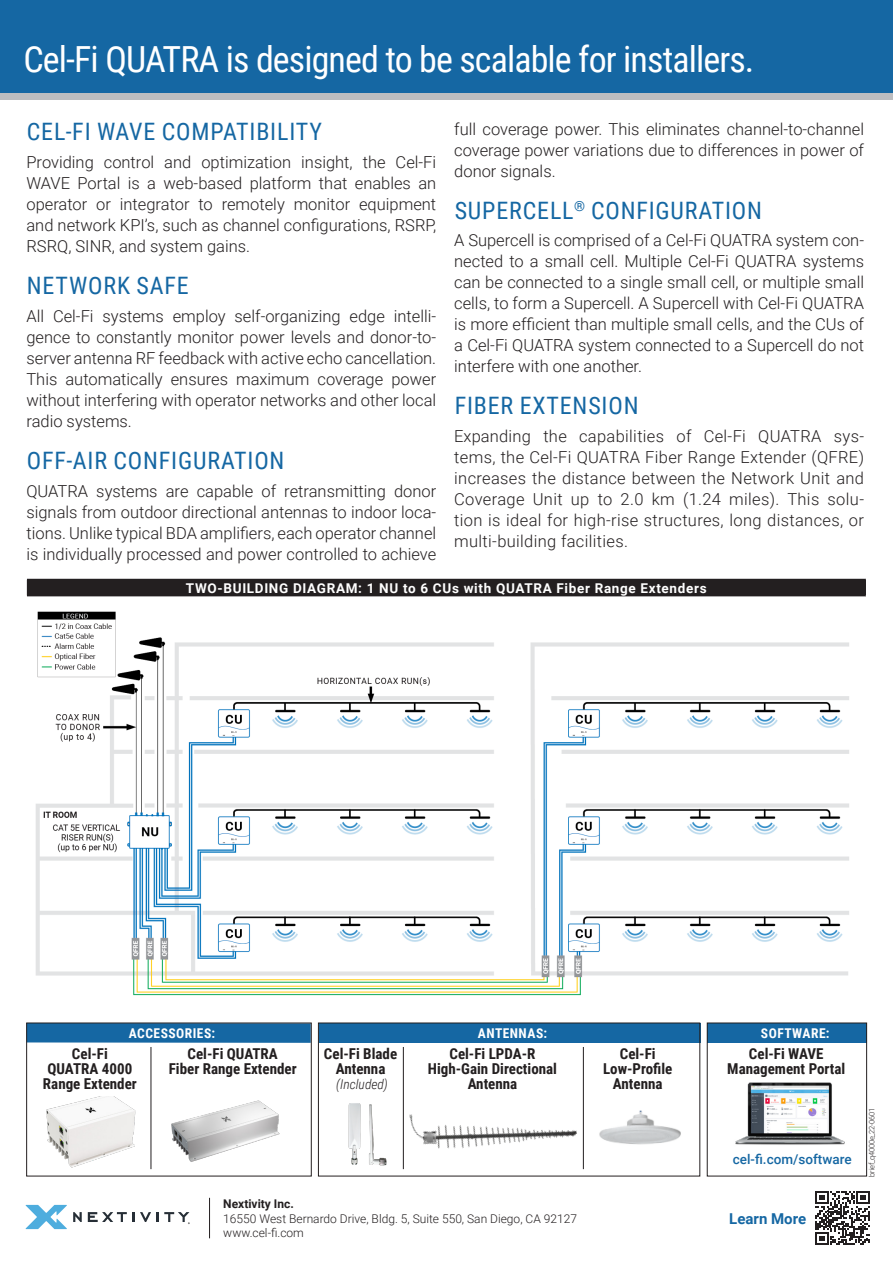
<style>
.page{position:relative;width:893px;height:1263px;background:#fff}
.page>*{position:absolute;margin:0;border:0;box-sizing:border-box;transform-origin:0 0}
.HEADER__Intro{font:36px "Roboto Condensed";letter-spacing:-.025em;color:#fff}
.t1{font:24px "Roboto Condensed";letter-spacing:.035em;color:#1567a3}
.BODY{font:300 16.5px/21px "Roboto";color:#231f20;text-align:justify}
.PRODUCT_TITLE{font:700 15px/15px "Roboto Condensed";color:#231f20;text-align:center}
.BODY-2{font:700 15px "Roboto";color:#1567a3}
.Chart_dotted_lines{font:700 13.5px "Roboto";letter-spacing:.05em;color:#fff}
.t2{font:700 13.5px "Roboto Condensed";letter-spacing:.035em;color:#fff}
.t3{font:500 13.5px "Roboto";color:#1567a3}
.PRODUCT_SUBTITLE{font:italic 300 13.5px "Roboto Condensed";color:#231f20}
.Table_Text{font:300 12px "Roboto";color:#231f20}
.Table_Text-2{font:700 12px "Roboto";color:#231f20}
.Chart_dotted_lines-2{font:300 7.5px "Roboto";letter-spacing:-.03em;color:#231f20}
</style>
<div class="page">
<div style="left:0;top:0;width:893px;height:95px;background:#1567a3"></div>
<div style="left:0;top:93px;width:893px;height:7px;background:#bcbdc0"></div>
<img style="left:36px;top:611px;width:813px;height:385px">
<div style="left:27px;top:579px;width:838px;height:17px;background:#231f20"></div>
<hr style="left:27px;top:579px;width:839px;height:1px;background:#231f20">
<hr style="left:27px;top:595px;width:839px;height:1px;background:#231f20">
<svg style="left:865px;top:580px;width:1px;height:15px"></svg>
<hr style="left:209px;top:1198px;width:1px;height:40px;background:#231f20">
<svg style="left:140px;top:1212px;width:11px;height:10px"></svg>
<svg style="left:88px;top:1212px;width:46px;height:10px"></svg>
<svg style="left:73px;top:1212px;width:9px;height:10px"></svg>
<svg style="left:26px;top:1205px;width:41px;height:24px"></svg>
<svg style="left:157px;top:1212px;width:33px;height:12px"></svg>
<svg style="left:815px;top:1191px;width:54px;height:54px"></svg>
<img style="left:369px;top:1105px;width:18px;height:61px">
<img style="left:348px;top:1103px;width:13px;height:62px">
<img style="left:46px;top:1097px;width:90px;height:71px">
<img style="left:171px;top:1100px;width:109px;height:62px">
<img style="left:409px;top:1114px;width:168px;height:35px">
<hr style="left:403px;top:1047px;width:1px;height:122px;background:#231f20">
<hr style="left:151px;top:1047px;width:1px;height:122px;background:#231f20">
<hr style="left:583px;top:1047px;width:1px;height:122px;background:#231f20">
<div style="left:26px;top:1023px;width:285px;height:20px;background:#1567a3"></div>
<div style="left:319px;top:1023px;width:381px;height:19px;background:#1567a3"></div>
<div style="left:26px;top:1022px;width:286px;height:154px;border:1px solid #231f20"></div>
<img style="left:735px;top:1082px;width:110px;height:63px">
<div style="left:707px;top:1023px;width:160px;height:19px;background:#1567a3"></div>
<div style="left:707px;top:1022px;width:160px;height:154px;border:1px solid #231f20"></div>
<img style="left:599px;top:1110px;width:82px;height:35px">
<p class="HEADER__Intro" style="left:23px;top:34px;width:732px">Cel-Fi QUATRA is designed to be scalable for installers.</p>
<p class="t1" style="left:27px;top:115px;width:297px">CEL-FI WAVE COMPATIBILITY</p>
<p class="BODY" style="left:26px;top:151px;width:411px">Providing control and optimization insight, the Cel-Fi WAVE Portal is a web-based platform that enables an operator or integrator to remotely monitor equipment and network KPI’s, such as channel configurations, RSRP, RSRQ, SINR, and system gains.</p>
<p class="t1" style="left:27px;top:269px;width:163px">NETWORK SAFE</p>
<p class="BODY" style="left:26px;top:305px;width:411px">All Cel-Fi systems employ self-organizing edge intelli&shy;gence to constantly monitor power levels and donor-to&shy;server antenna RF feedback with active echo cancellation.<br>This automatically ensures maximum coverage power without interfering with operator networks and other local radio systems.</p>
<p class="t1" style="left:27px;top:443px;width:259px">OFF-AIR CONFIGURATION</p>
<p class="BODY" style="left:26px;top:480px;width:411px">QUATRA systems are capable of retransmitting donor signals from outdoor directional antennas to indoor loca&shy;tions. Unlike typical BDA amplifiers, each operator channel is individually processed and power controlled to achieve</p>
<p class="BODY" style="left:454px;top:118px;width:411px">full coverage power. This eliminates channel-to-channel coverage power variations due to differences in power of donor signals.</p>
<p class="t1" style="left:455px;top:193px;width:309px">SUPERCELL<sup>®</sup> CONFIGURATION</p>
<p class="BODY" style="left:454px;top:229px;width:411px">A Supercell is comprised of a Cel-Fi QUATRA system con&shy;nected to a small cell. Multiple Cel-Fi QUATRA systems can be connected to a single small cell, or multiple small cells, to form a Supercell. A Supercell with Cel-Fi QUATRA is more efficient than multiple small cells, and the CUs of a Cel-Fi QUATRA system connected to a Supercell do not interfere with one another.</p>
<p class="t1" style="left:455px;top:389px;width:185px">FIBER EXTENSION</p>
<p class="BODY" style="left:454px;top:425px;width:411px">Expanding the capabilities of Cel-Fi QUATRA sys&shy;tems, the Cel-Fi QUATRA Fiber Range Extender (QFRE) increases the distance between the Network Unit and Coverage Unit up to 2.0 km (1.24 miles). This solu&shy;tion is ideal for high-rise structures, long distances, or multi-building facilities.</p>
<p class="Chart_dotted_lines" style="left:186px;top:578px;width:522px">TWO-BUILDING DIAGRAM: 1 NU to 6 CUs with QUATRA Fiber Range Extenders</p>
<p class="t2" style="left:129px;top:1023px;width:88px">ACCESSORIES:</p>
<p class="t2" style="left:478px;top:1023px;width:71px">ANTENNAS:</p>
<p class="PRODUCT_TITLE" style="left:43px;top:1046px;width:95px">Cel-Fi<br>QUATRA 4000<br>Range Extender</p>
<p class="PRODUCT_TITLE" style="left:169px;top:1046px;width:129px">Cel-Fi QUATRA<br>Fiber Range Extender</p>
<p class="PRODUCT_TITLE" style="left:449px;top:1046px;width:88px">Cel-Fi LPDA-R</p>
<p class="PRODUCT_TITLE" style="left:324px;top:1046px;width:75px">Cel-Fi Blade<br>Antenna</p>
<p class="PRODUCT_SUBTITLE" style="left:336px;top:1075px;width:53px">(Included)</p>
<p class="PRODUCT_TITLE" style="left:428px;top:1061px;width:131px">High-Gain Directional</p>
<p class="PRODUCT_TITLE" style="left:468px;top:1076px;width:51px">Antenna</p>
<p class="PRODUCT_TITLE" style="left:603px;top:1046px;width:71px">Cel-Fi<br>Low-Profile<br>Antenna</p>
<p class="Table_Text-2" style="left:223px;top:1195px;width:72px">Nextivity Inc.</p>
<p class="Table_Text" style="left:223px;top:1210px;width:355px">16550 West Bernardo Drive, Bldg. 5, Suite 550, San Diego, CA 92127</p>
<p class="Table_Text" style="left:223px;top:1224px;width:82px">www.cel-fi.com</p>
<p class="t2" style="left:761px;top:1023px;width:70px">SOFTWARE:</p>
<p class="PRODUCT_TITLE" style="left:749px;top:1046px;width:76px">Cel-Fi WAVE</p>
<p class="PRODUCT_TITLE" style="left:727px;top:1061px;width:120px">Management Portal</p>
<p class="t3" style="left:733px;top:1149px;width:120px">cel-fi.com/software</p>
<p class="BODY-2" style="left:729px;top:1208px;width:78px">Learn More</p>
<p class="Chart_dotted_lines-2" style="left:867px;top:1176px;width:70px;rotate:-90deg">brief_q4000e_22-0601</p>
</div>
